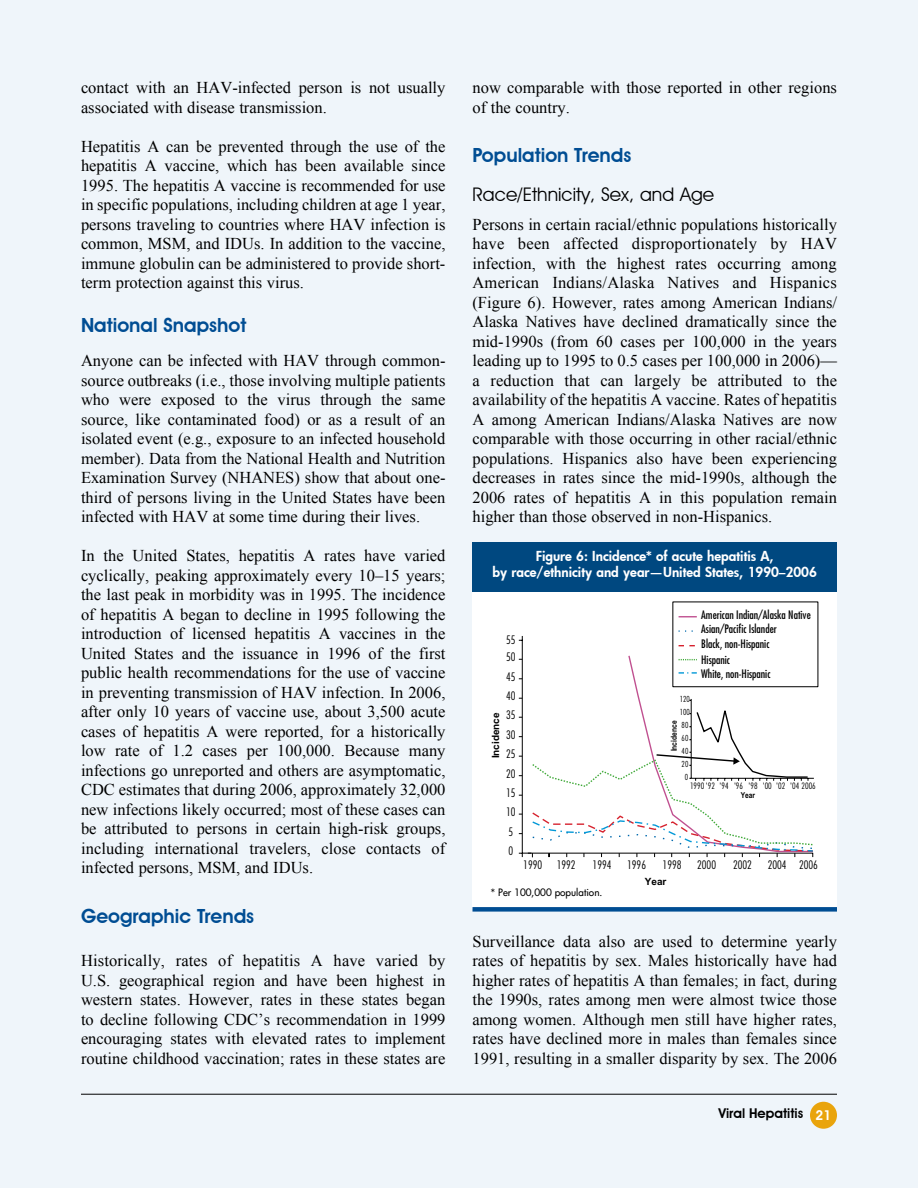
<style>
.page{position:relative;width:918px;height:1188px;background:#eff5fa}
.page>*{position:absolute;margin:0;border:0;box-sizing:border-box;transform-origin:0 0}
.header_1{font:600 19.5px "Avant Garde IT Cby BT";color:#004d93}
.header_2{font:18.75px "Avant Garde IT Cby BT";color:#000}
.body_text{font:16.5px/19.5px "Times New Roman";color:#000;text-align:justify}
.t1{font:800 13.5px/16.5px "Futura";color:#fff;text-align:center}
.t2{font:600 13.5px "Avant Garde IT Cby BT";color:#000}
.t3{font:condensed 11.4px/14.9px "Futura";color:#000}
.t4{font:300 condensed 11.4px "Futura";color:#000}
.t5{font:500 10.05px "Futura";color:#000}
.t6{font:700 10.05px "Arial";color:#000}
.t7{font:300 condensed 8.55px "Futura";color:#000}
.t8{font:300 condensed 8.1px "Futura";color:#000}
.t9{font:700 8.1px "Arial Narrow";color:#000}
.s1{color:#fff}
</style>
<div class="page">
<hr style="left:81px;top:1094px;width:756px;height:1px;background:#000">
<div style="left:810px;top:1102px;width:27px;height:27px;background:#e9a40c;border-radius:50%"></div>
<div style="left:472px;top:581px;width:365px;height:328px;background:#fff"></div>
<svg style="left:679px;top:616px;width:18px;height:1px"></svg>
<svg style="left:519px;top:654px;width:296px;height:203px"></svg>
<div style="left:472px;top:542px;width:365px;height:50px;background:#004880"></div>
<div style="left:472px;top:907px;width:365px;height:5px;background:#004d93"></div>
<p class="body_text" style="left:81px;top:77px;width:366px">contact with an HAV-infected person is not usually associated with disease transmission.</p>
<p class="body_text" style="left:81px;top:136px;width:366px">Hepatitis A can be prevented through the use of the hepatitis A vaccine, which has been available since 1995. The hepatitis A vaccine is recommended for use in specific populations, including children at age 1 year, persons traveling to countries where HAV infection is common, MSM, and IDUs. In addition to the vaccine, immune globulin can be administered to provide short&shy;term protection against this virus.</p>
<h1 class="header_1" style="left:81px;top:313px;width:167px">National Snapshot</h1>
<p class="body_text" style="left:81px;top:350px;width:366px">Anyone can be infected with HAV through common&shy;source outbreaks (i.e., those involving multiple patients who were exposed to the virus through the same source, like contaminated food) or as a result of an isolated event (e.g., exposure to an infected household member). Data from the National Health and Nutrition Examination Survey (NHANES) show that about one&shy;third of persons living in the United States have been infected with HAV at some time during their lives.</p>
<p class="body_text" style="left:81px;top:545px;width:366px">In the United States, hepatitis A rates have varied cyclically, peaking approximately every 10–15 years; the last peak in morbidity was in 1995. The incidence of hepatitis A began to decline in 1995 following the introduction of licensed hepatitis A vaccines in the United States and the issuance in 1996 of the first public health recommendations for the use of vaccine in preventing transmission of HAV infection. In 2006, after only 10 years of vaccine use, about 3,500 acute cases of hepatitis A were reported, for a historically low rate of 1.2 cases per 100,000. Because many infections go unreported and others are asymptomatic, CDC estimates that during 2006, approximately 32,000 new infections likely occurred; most of these cases can be attributed to persons in certain high-risk groups, including international travelers, close contacts of infected persons, MSM, and IDUs.</p>
<h1 class="header_1" style="left:81px;top:904px;width:175px">Geographic Trends</h1>
<p class="body_text" style="left:81px;top:950px;width:366px">Historically, rates of hepatitis A have varied by U.S. geographical region and have been highest in western states. However, rates in these states began to decline following CDC’s recommendation in 1999 encouraging states with elevated rates to implement routine childhood vaccination; rates in these states are</p>
<p class="body_text" style="left:472px;top:77px;width:366px">now comparable with those reported in other regions of the country.</p>
<h1 class="header_1" style="left:472px;top:143px;width:160px">Population Trends</h1>
<h2 class="header_2" style="left:472px;top:183px;width:243px">Race/Ethnicity, Sex, and Age</h2>
<p class="body_text" style="left:472px;top:214px;width:366px">Persons in certain racial/ethnic populations historically have been affected disproportionately by HAV infection, with the highest rates occurring among American Indians/Alaska Natives and Hispanics (Figure 6). However, rates among American Indians/ Alaska Natives have declined dramatically since the mid-1990s (from 60 cases per 100,000 in the years leading up to 1995 to 0.5 cases per 100,000 in 2006)— a reduction that can largely be attributed to the availability of the hepatitis A vaccine. Rates of hepatitis A among American Indians/Alaska Natives are now comparable with those occurring in other racial/ethnic populations. Hispanics also have been experiencing decreases in rates since the mid-1990s, although the 2006 rates of hepatitis A in this population remain higher than those observed in non-Hispanics.</p>
<p class="t1" style="left:493px;top:548px;width:326px">Figure 6: Incidence* of acute hepatitis A,<br>by race/ethnicity and year—United States, 1990–2006</p>
<p class="t4" style="left:506px;top:633px;width:11px">55</p>
<p class="t4" style="left:506px;top:650px;width:11px">50</p>
<p class="t4" style="left:506px;top:670px;width:11px">45</p>
<p class="t4" style="left:506px;top:689px;width:11px">40</p>
<p class="t4" style="left:506px;top:708px;width:11px">35</p>
<p class="t6" style="left:489px;top:758px;width:48px;rotate:-90deg">Incidence</p>
<p class="t4" style="left:506px;top:728px;width:11px">30</p>
<p class="t4" style="left:506px;top:747px;width:11px">25</p>
<p class="t4" style="left:506px;top:767px;width:11px">20</p>
<p class="t4" style="left:506px;top:786px;width:11px">15</p>
<p class="t4" style="left:506px;top:805px;width:11px">10</p>
<p class="t4" style="left:509px;top:825px;width:6px">5</p>
<p class="t4" style="left:509px;top:844px;width:6px">0</p>
<p class="t8" style="left:680px;top:694px;width:12px">120</p>
<p class="t8" style="left:680px;top:707px;width:12px">100</p>
<p class="t9" style="left:668px;top:751px;width:32px;rotate:-90deg">Incidence</p>
<p class="t8" style="left:682px;top:720px;width:8px">80</p>
<p class="t8" style="left:682px;top:733px;width:8px">60</p>
<p class="t8" style="left:682px;top:746px;width:8px">40</p>
<p class="t8" style="left:682px;top:759px;width:8px">20</p>
<p class="t8" style="left:685px;top:772px;width:5px">0</p>
<p class="t3" style="left:701px;top:607px;width:111px">American Indian/Alaska Native<br>Asian/Pacific Islander<br>Black, non-Hispanic<br>Hispanic</p>
<p class="t3" style="left:701px;top:666px;width:71px">White, non-Hispanic</p>
<p class="t7" style="left:690px;top:780px;width:127px">1990 '92 '94 '96 '98 '00 '02 '04 2006</p>
<p class="t9" style="left:741px;top:789px;width:16px">Year</p>
<p class="t4" style="left:523px;top:858px;width:20px">1990</p>
<p class="t4" style="left:557px;top:858px;width:20px">1992</p>
<p class="t4" style="left:593px;top:858px;width:20px">1994</p>
<p class="t4" style="left:627px;top:858px;width:20px">1996</p>
<p class="t4" style="left:663px;top:858px;width:20px">1998</p>
<p class="t4" style="left:697px;top:858px;width:20px">2000</p>
<p class="t4" style="left:733px;top:858px;width:20px">2002</p>
<p class="t4" style="left:768px;top:858px;width:52px">2004 2006</p>
<p class="t6" style="left:645px;top:875px;width:23px">Year</p>
<p class="t5" style="left:491px;top:886px;width:113px">* Per 100,000 population.</p>
<p class="body_text" style="left:472px;top:931px;width:366px">Surveillance data also are used to determine yearly rates of hepatitis by sex. Males historically have had higher rates of hepatitis A than females; in fact, during the 1990s, rates among men were almost twice those among women. Although men still have higher rates, rates have declined more in males than females since 1991, resulting in a smaller disparity by sex. The 2006</p>
<p class="t2" style="left:719px;top:1105px;width:114px">Viral Hepatitis <span class="s1">21</span></p>
</div>
